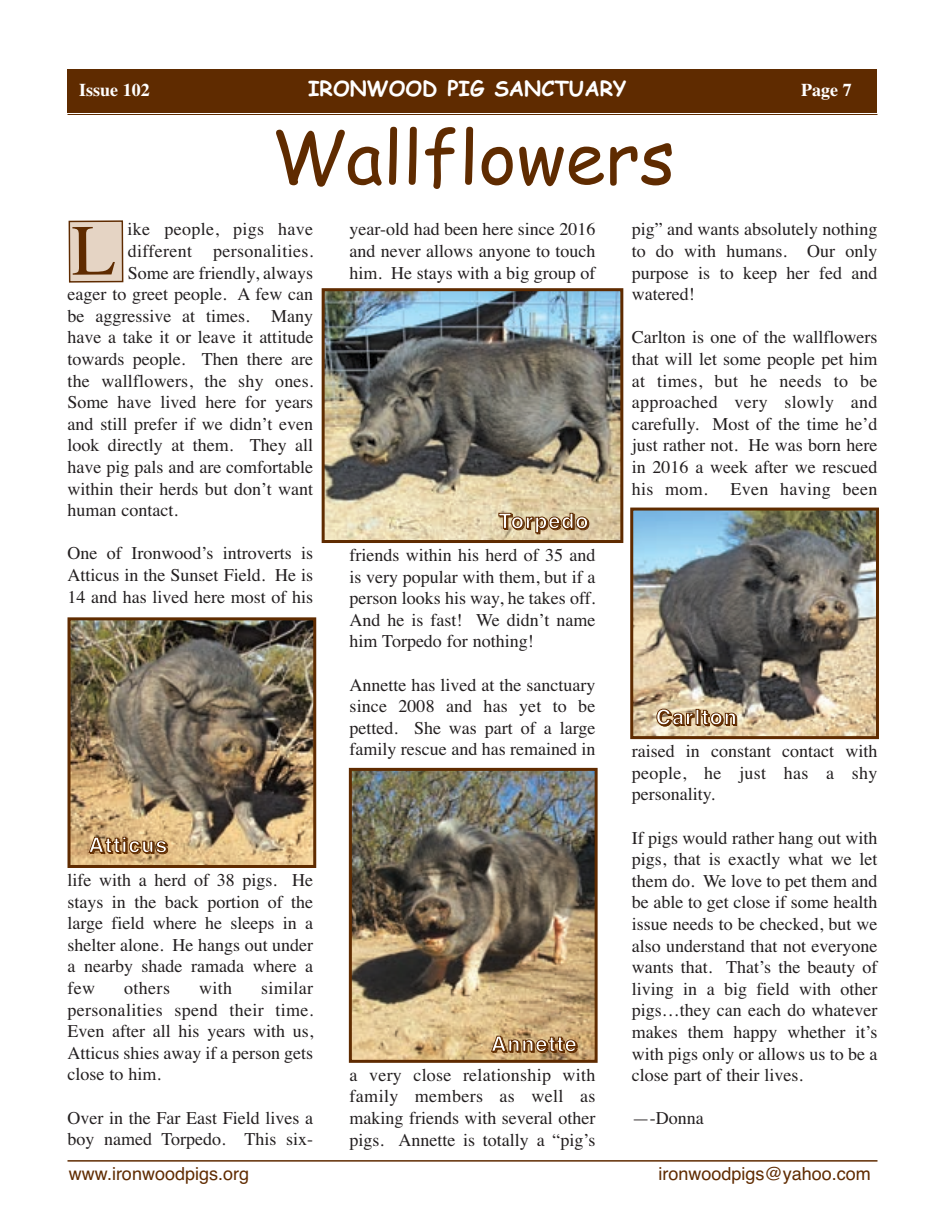
<style>
.page{position:relative;width:945px;height:1215px;background:#fff}
.page>*{position:absolute;margin:0;border:0;box-sizing:border-box;transform-origin:0 0}
.t1{font:72px "Comic Sans MS";color:#5f2b00}
.t2{font:72px "Times";color:#5f2b00}
.t3{font:700 21px "Helvetica";letter-spacing:.06em;color:#fff}
.t4{font:700 21px "Comic Sans MS";color:#fff}
.t5{font:18px/21.6px "Times";color:#231f20;text-align:justify}
.t6{font:18px "Times";letter-spacing:.02em;color:#231f20}
.t7{font:18px "Helvetica";color:#5f2b00}
.t8{font:700 18px "Times";color:#fff}
</style>
<div class="page">
<div style="left:68px;top:69px;width:810px;height:43px;background:#5f2b00"></div>
<hr style="left:68px;top:114px;width:810px;height:1px;background:#5f2b00">
<hr style="left:68px;top:1160px;width:810px;height:2px;background:#5f2b00">
<img style="left:72px;top:621px;width:240px;height:243px">
<div style="left:68px;top:617px;width:248px;height:251px;border:3px solid #5f2b00"></div>
<img style="left:634px;top:512px;width:241px;height:223px">
<div style="left:630px;top:508px;width:249px;height:231px;border:3px solid #5f2b00"></div>
<img style="left:353px;top:772px;width:241px;height:287px">
<div style="left:349px;top:768px;width:249px;height:295px;border:3px solid #5f2b00"></div>
<img style="left:326px;top:292px;width:293px;height:247px">
<div style="left:322px;top:288px;width:301px;height:255px;border:3px solid #5f2b00"></div>
<div style="left:70px;top:222px;width:52px;height:59px;background:#e5d4c4"></div>
<div style="left:69px;top:220px;width:54px;height:63px;border:2px solid #5f2b00"></div>
<svg style="left:498px;top:513px;width:91px;height:21px"></svg>
<svg style="left:491px;top:1036px;width:87px;height:17px"></svg>
<svg style="left:656px;top:709px;width:39px;height:17px"></svg>
<div style="left:697px;top:710px;width:3px;height:16px;border:1px solid #5f2b00"></div>
<div style="left:696px;top:709px;width:3px;height:16px;border:1px solid #5f2b00"></div>
<svg style="left:701px;top:710px;width:36px;height:16px"></svg>
<svg style="left:89px;top:837px;width:79px;height:17px"></svg>
<p class="t8" style="left:79px;top:84px;width:72px">Issue 102</p>
<p class="t4" style="left:308px;top:80px;width:320px">IRONWOOD PIG SANCTUARY</p>
<p class="t8" style="left:801px;top:84px;width:52px">Page 7</p>
<h1 class="t1" style="left:271px;top:116px;width:405px">Wallflowers</h1>
<p class="t6" style="left:128px;top:223px;width:187px">ike people, pigs have</p>
<p class="t6" style="left:128px;top:244px;width:187px">different personalities.</p>
<p class="t5" style="left:128px;top:263px;width:187px">Some are friendly, always</p>
<p class="t5" style="left:68px;top:285px;width:247px">eager to greet people. A few can</p>
<p class="t5" style="left:68px;top:307px;width:247px">be aggressive at times. Many</p>
<p class="t5" style="left:68px;top:328px;width:247px">have a take it or leave it attitude</p>
<p class="t5" style="left:68px;top:350px;width:247px">towards people. Then there are</p>
<p class="t5" style="left:68px;top:371px;width:247px">the wallflowers, the shy ones.</p>
<p class="t5" style="left:68px;top:393px;width:247px">Some have lived here for years</p>
<p class="t5" style="left:68px;top:415px;width:247px">and still prefer if we didn’t even</p>
<p class="t5" style="left:68px;top:436px;width:247px">look directly at them. They all</p>
<p class="t5" style="left:68px;top:458px;width:247px">have pig pals and are comfortable</p>
<p class="t5" style="left:68px;top:479px;width:247px">within their herds but don’t want</p>
<p class="t5" style="left:68px;top:501px;width:112px">human contact.</p>
<p class="t5" style="left:68px;top:544px;width:247px">One of Ironwood’s introverts is Atticus in the Sunset Field. He is 14 and has lived here most of his</p>
<h1 class="t2" style="left:72px;top:224px;width:46px">L</h1>
<p class="t3" style="left:89px;top:837px;width:80px">Atticus</p>
<p class="t5" style="left:68px;top:871px;width:247px">life with a herd of 38 pigs. He stays in the back portion of the large field where he sleeps in a shelter alone. He hangs out under a nearby shade ramada where a few</p>
<p class="t5" style="left:68px;top:979px;width:247px;text-indent:194px">similar personalities spend their time.<br>Even after all his years with us, Atticus shies away if a person gets close to him.</p>
<p class="t5" style="left:68px;top:1108px;width:247px">Over in the Far East Field lives a boy named Torpedo. This six-</p>
<p class="t5" style="left:124px;top:979px;width:47px">others</p>
<p class="t5" style="left:199px;top:979px;width:35px">with</p>
<p class="t5" style="left:350px;top:220px;width:247px">year-old had been here since 2016 and never allows anyone to touch him. He stays with a big group of</p>
<p class="t3" style="left:499px;top:513px;width:91px">Torpedo</p>
<p class="t5" style="left:350px;top:546px;width:247px">friends within his herd of 35 and is very popular with them, but if a person looks his way, he takes off.<br>And he is fast! We didn’t name him Torpedo for nothing!</p>
<p class="t5" style="left:350px;top:675px;width:247px">Annette has lived at the sanctuary since 2008 and has yet to be petted. She was part of a large family rescue and has remained in</p>
<p class="t3" style="left:491px;top:1036px;width:87px">Annette</p>
<p class="t5" style="left:350px;top:1066px;width:247px">a very close relationship with family members as well as making friends with several other pigs. Annette is totally a “pig’s</p>
<p class="t5" style="left:632px;top:220px;width:247px">pig” and wants absolutely nothing to do with humans. Our only purpose is to keep her fed and watered!</p>
<p class="t5" style="left:632px;top:328px;width:247px">Carlton is one of the wallflowers that will let some people pet him at times, but he needs to be approached very slowly and carefully. Most of the time he’d just rather not. He was born here in 2016 a week after we rescued his mom.</p>
<p class="t6" style="left:730px;top:482px;width:149px">Even having been</p>
<p class="t3" style="left:656px;top:709px;width:82px">Carlton</p>
<p class="t5" style="left:632px;top:742px;width:247px">raised in constant contact with people, he just has a shy personality.</p>
<p class="t5" style="left:632px;top:828px;width:247px">If pigs would rather hang out with pigs, that is exactly what we let them do. We love to pet them and be able to get close if some health issue needs to be checked, but we also understand that not everyone wants that. That’s the beauty of living in a big field with other pigs…they can each do whatever makes them happy whether it’s with pigs only or allows us to be a close part of their lives.</p>
<p class="t5" style="left:632px;top:1109px;width:73px">—-Donna</p>
<p class="t7" style="left:69px;top:1168px;width:182px">www.ironwoodpigs.org</p>
<p class="t7" style="left:659px;top:1168px;width:214px">ironwoodpigs@yahoo.com</p>
</div>
